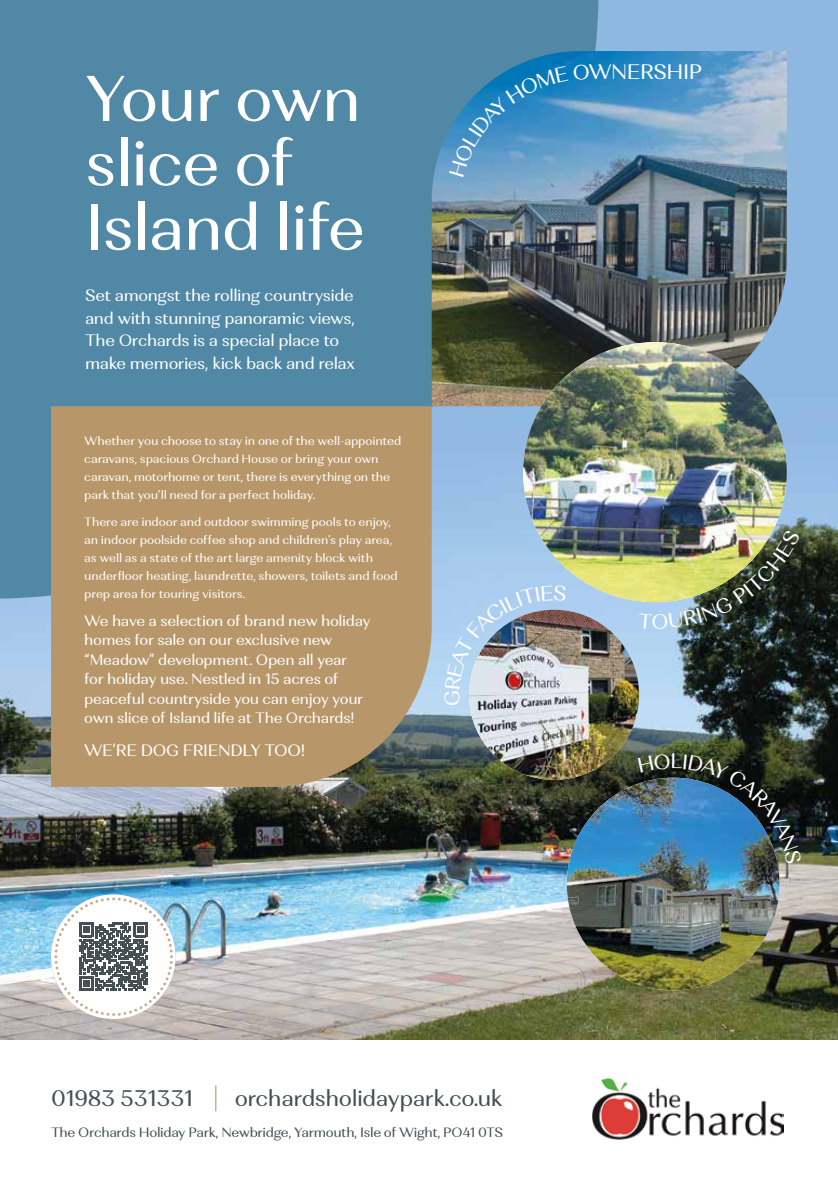
<style>
.page{position:relative;width:838px;height:1191px;background:#fff}
.page>*{position:absolute;margin:0;border:0;box-sizing:border-box;transform-origin:0 0}
.t1{font:64.35px/64.3px "Alethia Pro";letter-spacing:-.025em;color:#fff}
.t2{font:22.5px "Alethia Pro";letter-spacing:-.025em;color:#445056}
.t3{font:21px "Alethia Pro";color:#fff}
.t4{font:16.5px/22.5px "Alethia Pro";letter-spacing:-.03em;color:#fff}
.t5{font:15px/19.5px "Alethia Pro";letter-spacing:-.025em;color:#fff}
.t6{font:13.5px "Alethia Pro";letter-spacing:-.03em;color:#445056}
.t7{font:12px/18px "Alethia Pro";letter-spacing:-.015em;color:#fff}
</style>
<div class="page">
<div style="left:0;top:0;width:838px;height:1040px;background:#8eb7e2"></div>
<img style="left:0;top:599px;width:742px;height:91px">
<img style="left:742px;top:477px;width:96px;height:563px">
<img style="left:0;top:690px;width:418px;height:250px">
<img style="left:418px;top:690px;width:324px;height:350px">
<img style="left:0;top:940px;width:94px;height:100px">
<img style="left:149px;top:940px;width:270px;height:100px">
<img style="left:94px;top:1016px;width:55px;height:24px">
<svg style="left:0;top:0;width:598px;height:599px;background:#558caa"></svg>
<svg style="left:215px;top:1085px;width:1px;height:26px"></svg>
<svg style="left:54px;top:897px;width:119px;height:119px;background:#c1c8ca"></svg>
<img style="left:593px;top:1078px;width:190px;height:62px">
<img style="left:432px;top:51px;width:355px;height:355px">
<div style="left:51px;top:406px;width:381px;height:381px;background:#b79769"></div>
<img style="left:567px;top:777px;width:212px;height:213px;border-radius:106px">
<img style="left:523px;top:342px;width:264px;height:260px">
<img style="left:469px;top:609px;width:170px;height:171px;border-radius:85px">
<svg style="left:449px;top:64px;width:140px;height:113px;background:#428fc1"></svg>
<img style="left:638px;top:529px;width:162px;height:100px">
<img style="left:444px;top:585px;width:122px;height:120px">
<img style="left:638px;top:753px;width:163px;height:111px">
<h1 class="t1" style="left:85px;top:65px;width:282px">Your own slice of<br>Island life</h1>
<h3 class="t4" style="left:85px;top:284px;width:272px">Set amongst the rolling countryside and with stunning panoramic views, The Orchards is a special place to make memories, kick back and relax</h3>
<p class="t7" style="left:84px;top:431px;width:319px">Whether you choose to stay in one of the well-appointed caravans, spacious Orchard House or bring your own caravan, motorhome or tent, there is everything on the park that you’ll need for a perfect holiday.</p>
<p class="t7" style="left:84px;top:512px;width:315px">There are indoor and outdoor swimming pools to enjoy, an indoor poolside coffee shop and children’s play area, as well as a state of the art large amenity block with underfloor heating, laundrette, showers, toilets and food prep area for touring visitors.</p>
<p class="t5" style="left:84px;top:610px;width:288px">We have a selection of brand new holiday homes for sale on our exclusive new “Meadow” development. Open all year<br>for holiday use. Nestled in 15 acres of peaceful countryside you can enjoy your own slice of Island life at The Orchards!</p>
<h3 class="t4" style="left:84px;top:738px;width:222px">WE’RE DOG FRIENDLY TOO!</h3>
<h3 class="t3" style="left:588px;top:59px;width:115px">WNERSHIP</h3>
<h2 class="t2" style="left:51px;top:1083px;width:144px">01983 531331</h2>
<h2 class="t2" style="left:235px;top:1083px;width:270px">orchardsholidaypark.co.uk</h2>
<p class="t6" style="left:51px;top:1123px;width:453px">The Orchards Holiday Park, Newbridge, Yarmouth, Isle of Wight, PO41 0TS</p>
</div>
